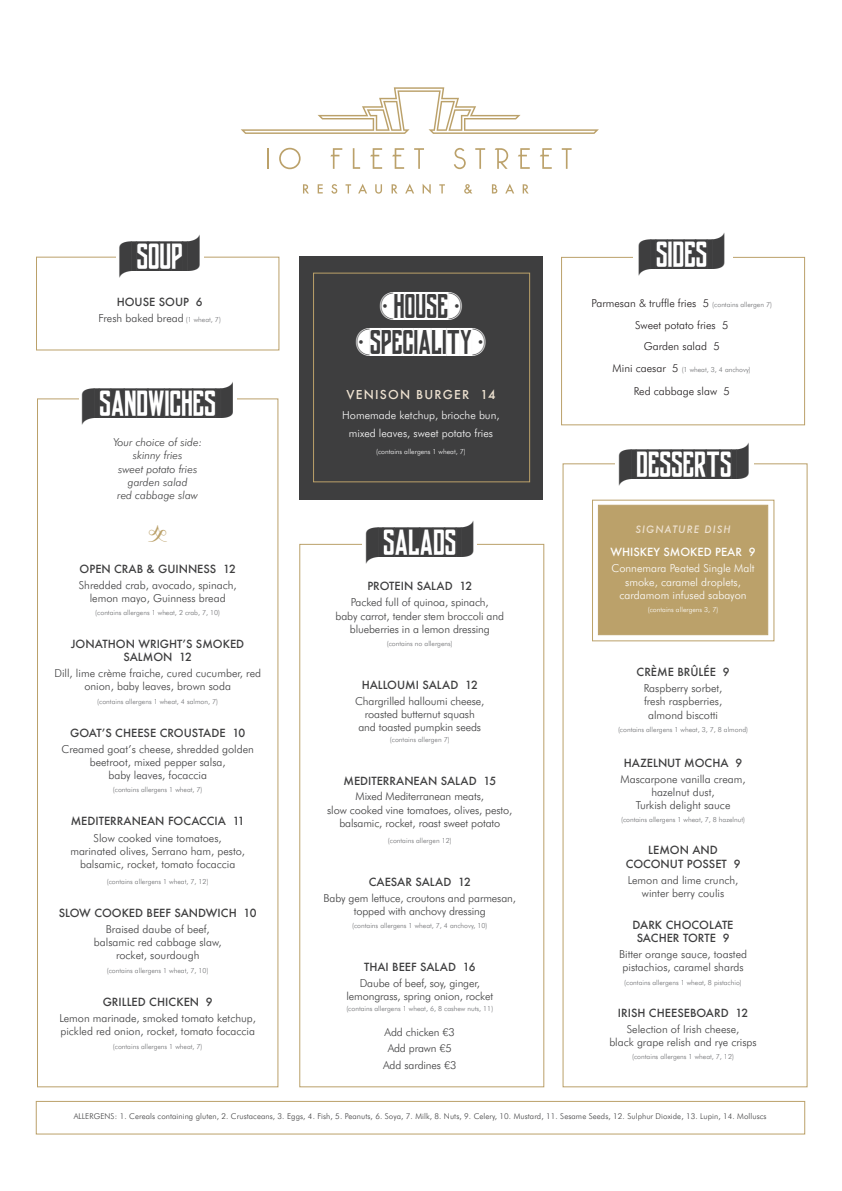
<style>
.page{position:relative;width:842px;height:1191px;background:#fff}
.page>*{position:absolute;margin:0;border:0;box-sizing:border-box;transform-origin:0 0}
.t1{font:37px "yorkwhiteletter";letter-spacing:-.01em;color:#3e3e3f}
.t2{font:35px/36px "yorkwhiteletter";letter-spacing:-.01em;color:#fff;text-align:center}
.t3{font:500 12px "Futura";letter-spacing:.1em;color:#eee2d1}
.t4{font:300 11px/13.2px "Futura BT";color:#3e3e3f;text-align:center}
.t5{font:500 11px/13.2px "Futura";color:#3e3e3f;text-align:center}
.t6{font:300 11px/13.2px "Futura BT";color:#fff;text-align:center}
.t7{font:300 11px "Futura BT";color:#231f20}
.t8{font:italic 300 11px/13.2px "Futura BT";color:#3e3e3f;text-align:center}
.t9{font:500 11px "Futura";color:#fff}
.t10{font:italic 500 10px "Futura";letter-spacing:.11em;color:#eee2d1}
.t11{font:300 8px "Futura BT";letter-spacing:.01em;color:#3e3e3f}
.t12{font:300 7px "Futura BT";color:#6c6d70}
.t13{font:300 7px "Futura BT";color:#fff}
.s1{font-size:7px;color:#6c6d70}
.s2{font-family:"Helvetica"}
.s3{font-size:11px;color:#231f20}
</style>
<div class="page">
<div style="left:36px;top:1101px;width:769px;height:33px;border:1px solid #bba16a"></div>
<div style="left:37px;top:398px;width:241px;height:689px;border:1px solid #bba16a"></div>
<div style="left:299px;top:544px;width:245px;height:543px;border:1px solid #bba16a"></div>
<div style="left:36px;top:257px;width:243px;height:93px;border:1px solid #bba16a"></div>
<hr style="left:267px;top:148px;width:2px;height:21px;background:#bba16a">
<svg style="left:279px;top:148px;width:22px;height:21px"></svg>
<svg style="left:330px;top:148px;width:12px;height:21px"></svg>
<svg style="left:353px;top:148px;width:7px;height:21px"></svg>
<svg style="left:370px;top:148px;width:12px;height:21px"></svg>
<svg style="left:392px;top:148px;width:12px;height:21px"></svg>
<svg style="left:414px;top:148px;width:10px;height:21px"></svg>
<svg style="left:454px;top:148px;width:12px;height:21px"></svg>
<svg style="left:475px;top:148px;width:10px;height:21px"></svg>
<svg style="left:495px;top:148px;width:13px;height:21px"></svg>
<svg style="left:518px;top:148px;width:12px;height:21px"></svg>
<svg style="left:540px;top:148px;width:12px;height:21px"></svg>
<svg style="left:562px;top:148px;width:10px;height:21px"></svg>
<svg style="left:303px;top:184px;width:6px;height:9px"></svg>
<svg style="left:318px;top:184px;width:5px;height:9px"></svg>
<svg style="left:331px;top:184px;width:6px;height:10px"></svg>
<svg style="left:345px;top:184px;width:6px;height:9px"></svg>
<svg style="left:358px;top:184px;width:9px;height:9px"></svg>
<svg style="left:375px;top:184px;width:7px;height:10px"></svg>
<svg style="left:392px;top:184px;width:5px;height:9px"></svg>
<svg style="left:405px;top:184px;width:9px;height:9px"></svg>
<svg style="left:423px;top:184px;width:8px;height:10px"></svg>
<svg style="left:439px;top:184px;width:6px;height:9px"></svg>
<svg style="left:464px;top:184px;width:8px;height:10px"></svg>
<svg style="left:492px;top:184px;width:5px;height:9px"></svg>
<svg style="left:505px;top:184px;width:9px;height:9px"></svg>
<svg style="left:523px;top:184px;width:5px;height:9px"></svg>
<svg style="left:241px;top:87px;width:358px;height:47px"></svg>
<div style="left:299px;top:257px;width:244px;height:243px;background:#3e3e3f"></div>
<div style="left:313px;top:273px;width:217px;height:209px;border:1px solid #bba16a"></div>
<div style="left:561px;top:257px;width:244px;height:168px;border:1px solid #bba16a"></div>
<div style="left:633px;top:247px;width:99px;height:28px;background:#fff"></div>
<div style="left:363px;top:527px;width:114px;height:41px;background:#fff"></div>
<div style="left:79px;top:376px;width:158px;height:43px;background:#fff"></div>
<div style="left:116px;top:235px;width:88px;height:43px;background:#fff"></div>
<div style="left:598px;top:505px;width:170px;height:130px;background:#bba16a"></div>
<div style="left:592px;top:500px;width:182px;height:141px;border:1px solid #bba16a"></div>
<p class="t1" style="left:119px;top:234px;width:83px">¥¯SOUP¯¦</p>
<p class="t5" style="left:117px;top:295px;width:87px">HOUSE SOUP 6</p>
<p class="t4" style="left:99px;top:311px;width:124px">Fresh baked bread <span class="s1">(1 wheat, 7)</span></p>
<p class="t1" style="left:82px;top:380px;width:154px">¥¯SANDWICHES¯¦</p>
<p class="t8" style="left:113px;top:435px;width:90px">Your choice of side: skinny fries<br>sweet potato fries garden salad<br>red cabbage slaw</p>
<p class="t5" style="left:80px;top:561px;width:158px">OPEN CRAB &amp; GUINNESS 12</p>
<p class="t4" style="left:79px;top:578px;width:159px">Shredded crab, avocado, spinach, lemon mayo, Guinness bread</p>
<p class="t12" style="left:95px;top:608px;width:126px">(contains allergens 1 wheat, 2 crab, 7, 10)</p>
<p class="t5" style="left:71px;top:637px;width:175px">JONATHON WRIGHT’S SMOKED<br>SALMON 12</p>
<p class="t4" style="left:54px;top:666px;width:208px">Dill, lime crème fraiche, cured cucumber, red onion, baby leaves, brown soda</p>
<p class="t12" style="left:97px;top:697px;width:122px">(contains allergens 1 wheat, 4 salmon, 7)</p>
<p class="t5" style="left:70px;top:726px;width:177px">GOAT’S CHEESE CROUSTADE 10</p>
<p class="t4" style="left:61px;top:742px;width:194px">Creamed goat’s cheese, shredded golden beetroot, mixed pepper salsa,<br>baby leaves, focaccia</p>
<p class="t12" style="left:113px;top:785px;width:91px">(contains allergens 1 wheat, 7)</p>
<p class="t5" style="left:71px;top:814px;width:175px">MEDITERRANEAN FOCACCIA 11</p>
<p class="t4" style="left:70px;top:831px;width:176px">Slow cooked vine tomatoes, marinated olives, Serrano ham, pesto, balsamic, rocket, tomato focaccia</p>
<p class="t12" style="left:107px;top:877px;width:103px">(contains allergens 1 wheat, 7, 12)</p>
<p class="t5" style="left:59px;top:906px;width:199px">SLOW COOKED BEEF SANDWICH 10</p>
<p class="t4" style="left:94px;top:922px;width:129px">Braised daube of beef, balsamic red cabbage slaw, rocket, sourdough</p>
<p class="t12" style="left:107px;top:966px;width:103px">(contains allergens 1 wheat, 7, 10)</p>
<p class="t5" style="left:103px;top:995px;width:112px">GRILLED CHICKEN 9</p>
<p class="t4" style="left:59px;top:1011px;width:198px;text-align:left">Lemon marinade, smoked tomato ketchup, pickled red onion, rocket, tomato focaccia</p>
<p class="t12" style="left:113px;top:1042px;width:91px">(contains allergens 1 wheat, 7)</p>
<p class="t2" style="left:356px;top:288px;width:132px">^HOUSE* ^SPECIALITY*</p>
<p class="t3" style="left:346px;top:386px;width:150px">VENISON BURGER 14</p>
<p class="t6" style="left:342px;top:406px;width:159px;line-height:18px">Homemade ketchup, brioche bun, mixed leaves, sweet potato fries</p>
<p class="t13" style="left:376px;top:448px;width:91px">(contains allergens 1 wheat, 7)</p>
<p class="t1" style="left:365px;top:520px;width:110px">¥¯SALADS¯¦</p>
<p class="t5" style="left:367px;top:579px;width:106px">PROTEIN SALAD 12</p>
<p class="t4" style="left:336px;top:596px;width:170px">Packed full of quinoa, spinach,<br>baby carrot, tender stem broccoli and blueberries in a lemon dressing</p>
<p class="t12" style="left:387px;top:639px;width:67px">(contains no allergens)</p>
<p class="t5" style="left:362px;top:678px;width:118px">HALLOUMI SALAD 12</p>
<p class="t4" style="left:355px;top:694px;width:131px">Chargrilled halloumi cheese, roasted butternut squash and toasted pumpkin seeds</p>
<p class="t12" style="left:390px;top:735px;width:61px">(contains allergen 7)</p>
<p class="t5" style="left:343px;top:774px;width:154px">MEDITERRANEAN SALAD 15</p>
<p class="t4" style="left:327px;top:790px;width:187px">Mixed Mediterranean meats,<br>slow cooked vine tomatoes, olives, pesto, balsamic, rocket, roast sweet potato</p>
<p class="t12" style="left:388px;top:836px;width:65px">(contains allergen 12)</p>
<p class="t5" style="left:369px;top:874px;width:104px">CAESAR SALAD 12</p>
<p class="t4" style="left:324px;top:891px;width:194px">Baby gem lettuce, croutons and parmesan, topped with anchovy dressing</p>
<p class="t12" style="left:352px;top:921px;width:137px">(contains allergens 1 wheat, 7, 4 anchovy, 10)</p>
<p class="t5" style="left:364px;top:960px;width:113px">THAI BEEF SALAD 16</p>
<p class="t4" style="left:346px;top:976px;width:148px">Daube of beef, soy, ginger, lemongrass, spring onion, rocket</p>
<p class="t12" style="left:346px;top:1004px;width:148px">(contains allergens 1 wheat, 6, 8 cashew nuts, 11)</p>
<p class="t4" style="left:385px;top:1025px;width:72px">Add chicken <span class="s2">€</span>3</p>
<p class="t4" style="left:388px;top:1042px;width:66px">Add prawn <span class="s2">€</span>5</p>
<p class="t4" style="left:383px;top:1058px;width:75px">Add sardines <span class="s2">€</span>3</p>
<p class="t1" style="left:638px;top:232px;width:88px">¥¯SIDES¯¦</p>
<p class="t7" style="left:591px;top:296px;width:182px">Parmesan &amp; truffle fries 5 <span class="s1">(contains allergen 7)</span></p>
<p class="t7" style="left:635px;top:318px;width:95px">Sweet potato fries 5</p>
<p class="t7" style="left:644px;top:340px;width:77px">Garden salad 5</p>
<p class="t12" style="left:613px;top:365px;width:140px"><span class="s3">Mini caesar 5</span> (1 wheat, 3, 4 anchovy)</p>
<p class="t7" style="left:634px;top:384px;width:98px">Red cabbage slaw 5</p>
<p class="t1" style="left:619px;top:442px;width:132px">¥¯DESSERTS¯¦</p>
<p class="t10" style="left:635px;top:523px;width:97px">SIGNATURE DISH</p>
<p class="t9" style="left:610px;top:544px;width:147px">WHISKEY SMOKED PEAR 9</p>
<p class="t6" style="left:611px;top:562px;width:145px">Connemara Peated Single Malt smoke, caramel droplets, cardamom infused sabayon</p>
<p class="t13" style="left:648px;top:605px;width:72px">(contains allergens 3, 7)</p>
<p class="t5" style="left:637px;top:665px;width:94px">CRÈME BRÛLÉE 9</p>
<p class="t4" style="left:644px;top:681px;width:80px">Raspberry sorbet, fresh raspberries, almond biscotti</p>
<p class="t12" style="left:618px;top:725px;width:132px">(contains allergens 1 wheat, 3, 7, 8 almond)</p>
<p class="t5" style="left:624px;top:756px;width:120px">HAZELNUT MOCHA 9</p>
<p class="t4" style="left:620px;top:772px;width:127px">Mascarpone vanilla cream, hazelnut dust,<br>Turkish delight sauce</p>
<p class="t12" style="left:621px;top:815px;width:125px">(contains allergens 1 wheat, 7, 8 hazelnut)</p>
<p class="t5" style="left:626px;top:843px;width:116px">LEMON AND<br>COCONUT POSSET 9</p>
<p class="t4" style="left:628px;top:873px;width:112px">Lemon and lime crunch, winter berry coulis</p>
<p class="t5" style="left:633px;top:918px;width:102px">DARK CHOCOLATE<br>SACHER TORTE 9</p>
<p class="t4" style="left:619px;top:947px;width:129px">Bitter orange sauce, toasted pistachios, caramel shards</p>
<p class="t12" style="left:624px;top:978px;width:119px">(contains allergens 1 wheat, 8 pistachio)</p>
<p class="t5" style="left:618px;top:1005px;width:132px">IRISH CHEESEBOARD 12</p>
<p class="t4" style="left:609px;top:1022px;width:149px">Selection of Irish cheese,<br>black grape relish and rye crisps</p>
<p class="t12" style="left:632px;top:1052px;width:103px">(contains allergens 1 wheat, 7, 12)</p>
<p class="t11" style="left:74px;top:1111px;width:694px">ALLERGENS: 1. Cereals containing gluten, 2. Crustaceans, 3. Eggs, 4. Fish, 5. Peanuts, 6. Soya, 7. Milk, 8. Nuts, 9. Celery, 10. Mustard, 11. Sesame Seeds, 12. Sulphur Dioxide, 13. Lupin, 14. Molluscs</p>
</div>
